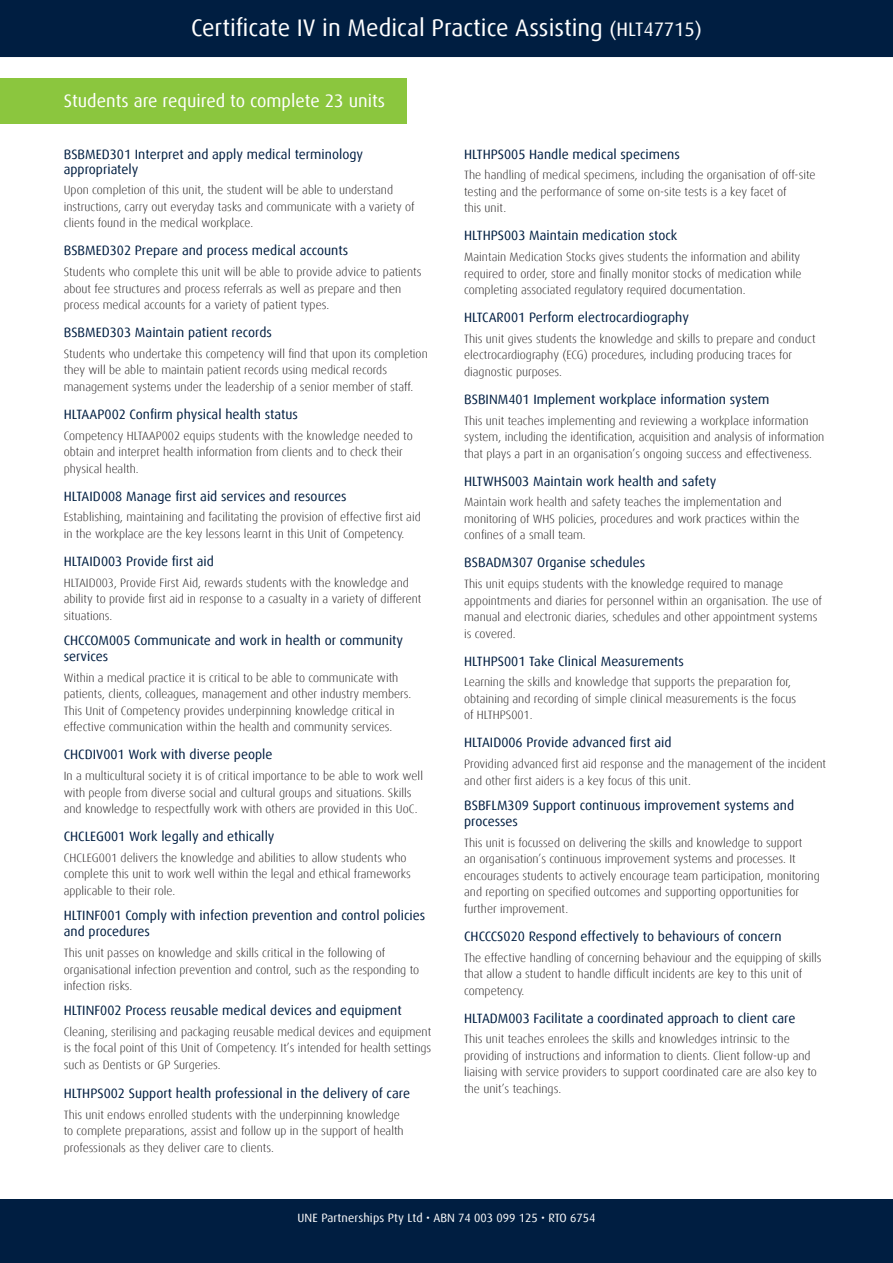
<style>
.page{position:relative;width:893px;height:1263px;background:#fff}
.page>*{position:absolute;margin:0;border:0;box-sizing:border-box;transform-origin:0 0}
.t1{font:24px "Dax";color:#fff}
.t2{font:18px "Dax";color:#fff}
.t3{font:13.5px/16.5px "Dax";color:#001e41}
.t4{font:300 12px/16.5px "Dax";color:#231f20}
.t5{font:12px "Dax";color:#fff}
.s1{font-size:19.5px}
</style>
<div class="page">
<div style="left:0;top:79px;width:406px;height:45px;background:#8bc63e"></div>
<div style="left:0;top:0;width:893px;height:57px;background:#001e41"></div>
<div style="left:0;top:1199px;width:893px;height:64px;background:#001e41"></div>
<p class="t1" style="left:191px;top:15px;width:512px">Certificate IV in Medical Practice Assisting <span class="s1">(HLT47715)</span></p>
<p class="t2" style="left:64px;top:90px;width:323px">Students are required to complete 23 units</p>
<p class="t3" style="left:64px;top:146px;width:301px;line-height:15px">BSBMED301 Interpret and apply medical terminology appropriately</p>
<p class="t4" style="left:64px;top:182px;width:352px">Upon completion of this unit, the student will be able to understand instructions, carry out everyday tasks and communicate with a variety of clients found in the medical workplace.</p>
<p class="t3" style="left:64px;top:243px;width:286px">BSBMED302 Prepare and process medical accounts</p>
<p class="t4" style="left:64px;top:264px;width:359px">Students who complete this unit will be able to provide advice to patients about fee structures and process referrals as well as prepare and then process medical accounts for a variety of patient types.</p>
<p class="t3" style="left:64px;top:324px;width:210px">BSBMED303 Maintain patient records</p>
<p class="t4" style="left:64px;top:346px;width:366px">Students who undertake this competency will find that upon its completion they will be able to maintain patient records using medical records management systems under the leadership of a senior member of staff.</p>
<p class="t3" style="left:64px;top:406px;width:236px">HLTAAP002 Confirm physical health status</p>
<p class="t4" style="left:64px;top:427px;width:350px">Competency HLTAAP002 equips students with the knowledge needed to obtain and interpret health information from clients and to check their physical health.</p>
<p class="t3" style="left:64px;top:488px;width:284px">HLTAID008 Manage first aid services and resources</p>
<p class="t4" style="left:64px;top:509px;width:358px">Establishing, maintaining and facilitating the provision of effective first aid in the workplace are the key lessons learnt in this Unit of Competency.</p>
<p class="t3" style="left:64px;top:553px;width:152px">HLTAID003 Provide first aid</p>
<p class="t4" style="left:64px;top:574px;width:359px">HLTAID003, Provide First Aid, rewards students with the knowledge and ability to provide first aid in response to a casualty in a variety of different situations.</p>
<p class="t3" style="left:64px;top:632px;width:341px">CHCCOM005 Communicate and work in health or community services</p>
<p class="t4" style="left:64px;top:670px;width:349px">Within a medical practice it is critical to be able to communicate with patients, clients, colleagues, management and other industry members.<br>This Unit of Competency provides underpinning knowledge critical in effective communication within the health and community services.</p>
<p class="t3" style="left:64px;top:747px;width:210px">CHCDIV001 Work with diverse people</p>
<p class="t4" style="left:64px;top:768px;width:361px">In a multicultural society it is of critical importance to be able to work well with people from diverse social and cultural groups and situations. Skills and knowledge to respectfully work with others are provided in this UoC.</p>
<p class="t3" style="left:64px;top:828px;width:212px">CHCLEG001 Work legally and ethically</p>
<p class="t4" style="left:64px;top:850px;width:349px">CHCLEG001 delivers the knowledge and abilities to allow students who complete this unit to work well within the legal and ethical frameworks applicable to their role.</p>
<p class="t3" style="left:64px;top:907px;width:363px">HLTINF001 Comply with infection prevention and control policies and procedures</p>
<p class="t4" style="left:64px;top:945px;width:357px">This unit passes on knowledge and skills critical in the following of organisational infection prevention and control, such as the responding to infection risks.</p>
<p class="t3" style="left:64px;top:1002px;width:339px">HLTINF002 Process reusable medical devices and equipment</p>
<p class="t4" style="left:64px;top:1024px;width:369px;text-align:justify">Cleaning, sterilising and packaging reusable medical devices and equipment is the focal point of this Unit of Competency. It’s intended for health settings such as Dentists or GP Surgeries.</p>
<p class="t3" style="left:64px;top:1085px;width:348px">HLTHPS002 Support health professional in the delivery of care</p>
<p class="t4" style="left:64px;top:1107px;width:341px">This unit endows enrolled students with the underpinning knowledge to complete preparations, assist and follow up in the support of health professionals as they deliver care to clients.</p>
<p class="t3" style="left:464px;top:146px;width:217px">HLTHPS005 Handle medical specimens</p>
<p class="t4" style="left:464px;top:167px;width:353px">The handling of medical specimens, including the organisation of off-site testing and the performance of some on-site tests is a key facet of<br>this unit.</p>
<p class="t3" style="left:464px;top:228px;width:215px">HLTHPS003 Maintain medication stock</p>
<p class="t4" style="left:464px;top:249px;width:339px;text-align:justify">Maintain Medication Stocks gives students the information and ability required to order, store and finally monitor stocks of medication while completing associated regulatory required documentation.</p>
<p class="t3" style="left:464px;top:309px;width:226px">HLTCAR001 Perform electrocardiography</p>
<p class="t4" style="left:464px;top:331px;width:353px">This unit gives students the knowledge and skills to prepare and conduct electrocardiography (ECG) procedures, including producing traces for diagnostic purposes.</p>
<p class="t3" style="left:464px;top:391px;width:307px">BSBINM401 Implement workplace information system</p>
<p class="t4" style="left:464px;top:412px;width:362px">This unit teaches implementing and reviewing a workplace information system, including the identification, acquisition and analysis of information that plays a part in an organisation’s ongoing success and effectiveness.</p>
<p class="t3" style="left:464px;top:473px;width:254px">HLTWHS003 Maintain work health and safety</p>
<p class="t4" style="left:464px;top:494px;width:337px">Maintain work health and safety teaches the implementation and monitoring of WHS policies, procedures and work practices within the confines of a small team.</p>
<p class="t3" style="left:464px;top:555px;width:182px">BSBADM307 Organise schedules</p>
<p class="t4" style="left:464px;top:576px;width:359px">This unit equips students with the knowledge required to manage appointments and diaries for personnel within an organisation. The use of manual and electronic diaries, schedules and other appointment systems is covered.</p>
<p class="t3" style="left:464px;top:653px;width:221px">HLTHPS001 Take Clinical Measurements</p>
<p class="t4" style="left:464px;top:674px;width:333px">Learning the skills and knowledge that supports the preparation for, obtaining and recording of simple clinical measurements is the focus of HLTHPS001.</p>
<p class="t3" style="left:464px;top:735px;width:209px">HLTAID006 Provide advanced first aid</p>
<p class="t4" style="left:464px;top:756px;width:363px">Providing advanced first aid response and the management of the incident and other first aiders is a key focus of this unit.</p>
<p class="t3" style="left:464px;top:797px;width:331px">BSBFLM309 Support continuous improvement systems and processes</p>
<p class="t4" style="left:464px;top:835px;width:357px">This unit is focussed on delivering the skills and knowledge to support<br>an organisation’s continuous improvement systems and processes. It encourages students to actively encourage team participation, monitoring and reporting on specified outcomes and supporting opportunities for further improvement.</p>
<p class="t3" style="left:464px;top:928px;width:319px">CHCCCS020 Respond effectively to behaviours of concern</p>
<p class="t4" style="left:464px;top:949px;width:359px">The effective handling of concerning behaviour and the equipping of skills that allow a student to handle difficult incidents are key to this unit of competency.</p>
<p class="t3" style="left:464px;top:1010px;width:333px">HLTADM003 Facilitate a coordinated approach to client care</p>
<p class="t4" style="left:464px;top:1031px;width:354px">This unit teaches enrolees the skills and knowledges intrinsic to the providing of instructions and information to clients. Client follow-up and liaising with service providers to support coordinated care are also key to the unit’s teachings.</p>
<p class="t5" style="left:297px;top:1211px;width:299px">UNE Partnerships Pty Ltd • ABN 74 003 099 125 • RTO 6754</p>
</div>
